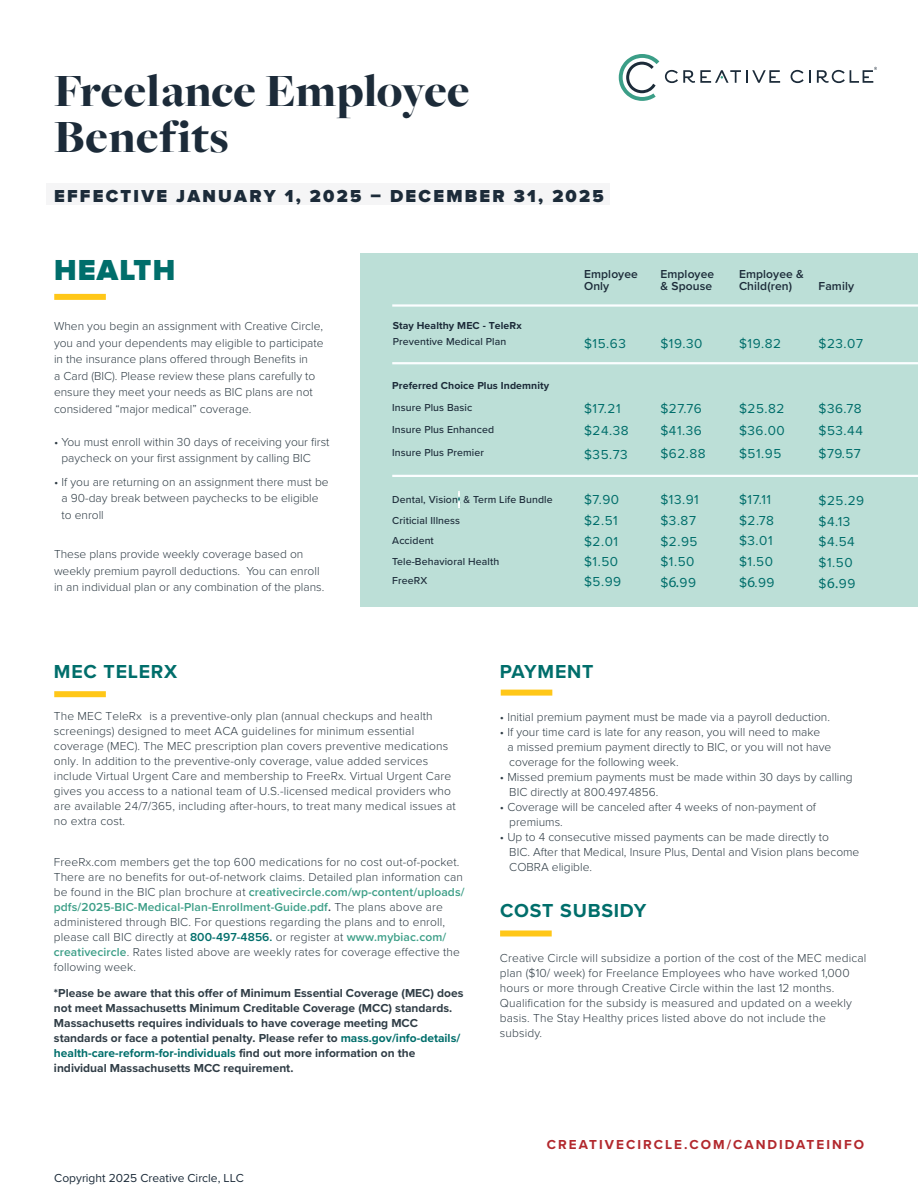
<style>
.page{position:relative;width:918px;height:1188px;background:#fff}
.page>*{position:absolute;margin:0;border:0;box-sizing:border-box;transform-origin:0 0}
.t1{font:900 48px/46.5px "Freight Big Pro";letter-spacing:.01em;color:#1c2b39}
.t2{font:900 30px "Proxima Nova";letter-spacing:.04em;color:#006e6b}
.t3{font:700 19.5px "Proxima Nova";letter-spacing:.04em;color:#006e6b}
.t4{font:900 18px "Proxima Nova";letter-spacing:.125em;color:#1c2b39}
.t5{font:13.5px/20.7px "Proxima Nova";letter-spacing:.04em;color:#006e6b}
.t6{font:700 13.5px "Proxima Nova";letter-spacing:.15em;color:#b2282d}
.t7{font:300 12px/15px "Proxima Nova";letter-spacing:.01em;color:#303d46}
.t8{font:700 12px/15px "Proxima Nova";color:#303d46}
.t9{font:600 12px/12px "Proxima Nova";letter-spacing:.01em;color:#1c2b39}
.t10{font:12px "Proxima Nova";color:#1c2b39}
.t11{font:500 10.5px/20.4px "Proxima Nova";letter-spacing:.01em;color:#1c2b39}
.t12{font:700 10.5px "Proxima Nova";letter-spacing:.01em;color:#1c2b39}
.s1{font-family:"Myriad Pro";font-size:15px}
.s2{font-weight:600;color:#3c9e87}
.s3{font-weight:600}
.s4{font-weight:600;color:#006e6b}
.s5{color:#006e6b}
</style>
<div class="page">
<div style="left:46px;top:184px;width:564px;height:21px;background:#f5f5f6"></div>
<div style="left:360px;top:254px;width:558px;height:353px;background:#bcdfd7"></div>
<hr style="left:392px;top:304px;width:526px;height:3px;background:#fbfeff">
<hr style="left:392px;top:362px;width:526px;height:2px;background:#fbfeff">
<hr style="left:392px;top:475px;width:526px;height:2px;background:#fbfeff">
<svg style="left:619px;top:54px;width:40px;height:47px"></svg>
<svg style="left:665px;top:70px;width:115px;height:13px"></svg>
<svg style="left:791px;top:70px;width:20px;height:13px"></svg>
<svg style="left:817px;top:67px;width:60px;height:16px"></svg>
<div style="left:54px;top:294px;width:52px;height:6px;background:#ffc718"></div>
<div style="left:54px;top:691px;width:52px;height:6px;background:#ffc718"></div>
<div style="left:501px;top:690px;width:51px;height:6px;background:#ffc718"></div>
<div style="left:500px;top:930px;width:52px;height:6px;background:#ffc718"></div>
<svg style="left:458px;top:491px;width:2px;height:17px"></svg>
<h1 class="t1" style="left:54px;top:67px;width:417px">Freelance Employee<br>Benefits</h1>
<h3 class="t4" style="left:54px;top:186px;width:551px">EFFECTIVE JANUARY 1, 2025 – DECEMBER 31, 2025</h3>
<h2 class="t2" style="left:54px;top:253px;width:123px">HEALTH</h2>
<p class="t9" style="left:584px;top:267px;width:55px">Employee<br>Only</p>
<p class="t9" style="left:660px;top:267px;width:55px">Employee &amp; Spouse</p>
<p class="t9" style="left:739px;top:267px;width:66px">Employee &amp;<br>Child(ren)</p>
<p class="t9" style="left:819px;top:280px;width:37px">Family</p>
<p class="t7" style="left:54px;top:318px;width:271px;line-height:16.5px">When you begin an assignment with Creative Circle, you and your dependents may eligible to participate in the insurance plans offered through Benefits in<br>a Card (BIC). Please review these plans carefully to ensure they meet your needs as BIC plans are not considered “major medical” coverage.</p>
<p class="t7" style="left:62px;top:434px;width:270px;line-height:16.5px;text-indent:-8px">• You must enroll within 30 days of receiving your first paycheck on your first assignment by calling BIC</p>
<p class="t7" style="left:62px;top:474px;width:269px;line-height:16.5px;text-indent:-8px">• If you are returning on an assignment there must be a 90-day break between paychecks to be eligible to enroll</p>
<p class="t7" style="left:54px;top:546px;width:272px;line-height:16.5px">These plans provide weekly coverage based on weekly premium payroll deductions. You can enroll in an individual plan or any combination of the plans.</p>
<p class="t12" style="left:393px;top:318px;width:130px">Stay Healthy MEC - TeleRx</p>
<p class="t11" style="left:393px;top:332px;width:115px">Preventive Medical Plan</p>
<p class="t12" style="left:392px;top:378px;width:158px">Preferred Choice Plus Indemnity</p>
<p class="t11" style="left:392px;top:397px;width:82px">Insure Plus Basic</p>
<p class="t11" style="left:392px;top:420px;width:103px">Insure Plus Enhanced</p>
<p class="t11" style="left:392px;top:443px;width:93px">Insure Plus Premier</p>
<p class="t11" style="left:392px;top:489px;width:162px">Dental, Vision, &amp; Term Life Bundle</p>
<p class="t11" style="left:392px;top:510px;width:69px">Criticial Illness</p>
<p class="t11" style="left:392px;top:531px;width:108px">Accident<br>Tele-Behavioral Health</p>
<p class="t11" style="left:392px;top:571px;width:37px">FreeRX</p>
<p class="t5" style="left:584px;top:332px;width:43px">$15.63</p>
<p class="t5" style="left:660px;top:333px;width:44px">$19.30</p>
<p class="t5" style="left:739px;top:333px;width:44px">$19.82</p>
<p class="t5" style="left:819px;top:333px;width:46px">$23.07</p>
<p class="t5" style="left:584px;top:397px;width:38px">$17.21</p>
<p class="t5" style="left:660px;top:397px;width:43px">$27.76</p>
<p class="t5" style="left:739px;top:397px;width:47px">$25.82</p>
<p class="t5" style="left:819px;top:397px;width:45px">$36.78</p>
<p class="t5" style="left:584px;top:419px;width:46px">$24.38</p>
<p class="t5" style="left:660px;top:419px;width:43px">$41.36</p>
<p class="t5" style="left:739px;top:419px;width:47px">$36.00</p>
<p class="t5" style="left:819px;top:419px;width:46px">$53.44</p>
<p class="t5" style="left:584px;top:443px;width:45px">$35.73</p>
<p class="t5" style="left:660px;top:443px;width:47px">$62.88</p>
<p class="t5" style="left:739px;top:443px;width:44px">$51.95</p>
<p class="t5" style="left:819px;top:443px;width:44px">$79.57</p>
<p class="t5" style="left:584px;top:489px;width:37px">$7.90</p>
<p class="t5" style="left:660px;top:489px;width:40px">$13.91</p>
<p class="t5" style="left:739px;top:489px;width:34px">$17.11</p>
<p class="t5" style="left:819px;top:489px;width:47px">$25.29</p>
<p class="t5" style="left:584px;top:510px;width:39px">$2.51 $2.01 $1.50 $5.99</p>
<p class="t5" style="left:660px;top:510px;width:39px">$3.87 $2.95 $1.50 $<span class="s1">6.</span>99</p>
<p class="t5" style="left:739px;top:510px;width:37px">$2.78 $3.01 $1.50 $<span class="s1">6</span>.99</p>
<p class="t5" style="left:819px;top:510px;width:38px">$4.13 $4.54 $1.50 $<span class="s1">6.</span>99</p>
<h3 class="t3" style="left:54px;top:657px;width:125px">MEC TELERX</h3>
<p class="t7" style="left:54px;top:708px;width:403px">The MEC TeleRx is a preventive-only plan (annual checkups and health screenings) designed to meet ACA guidelines for minimum essential coverage (MEC). The MEC prescription plan covers preventive medications only. In addition to the preventive-only coverage, value added services include Virtual Urgent Care and membership to FreeRx. Virtual Urgent Care gives you access to a national team of U.S.-licensed medical providers who are available 24/7/365, including after-hours, to treat many medical issues at no extra cost.</p>
<p class="t7" style="left:54px;top:855px;width:412px">FreeRx.com members get the top 600 medications for no cost out-of-pocket.<br>There are no benefits for out-of-network claims. Detailed plan information can be found in the BIC plan brochure at <span class="s2">creativecircle.com/wp-content/uploads/ pdfs/2025-BIC-Medical-Plan-Enrollment-Guide.pdf</span><span class="s3">.</span> The plans above are administered through BIC. For questions regarding the plans and to enroll, please call BIC directly at <span class="s4">800-497-4856.</span> or register at <span class="s2">www.mybiac.com/ creativecircle</span>. Rates listed above are weekly rates for coverage effective the following week.</p>
<p class="t8" style="left:54px;top:985px;width:411px">*Please be aware that this offer of Minimum Essential Coverage (MEC) does not meet Massachusetts Minimum Creditable Coverage (MCC) standards.<br>Massachusetts requires individuals to have coverage meeting MCC standards or face a potential penalty. Please refer to <span class="s5">mass.gov/info-details/ health-care-reform-for-individuals</span> find out more information on the individual Massachusetts MCC requirement.</p>
<p class="t10" style="left:54px;top:1169px;width:191px">Copyright 2025 Creative Circle, LLC</p>
<h3 class="t3" style="left:500px;top:657px;width:95px">PAYMENT</h3>
<p class="t7" style="left:500px;top:710px;width:332px">• Initial premium payment must be made via a payroll deduction.</p>
<p class="t7" style="left:507px;top:725px;width:325px;text-indent:-8px">• If your time card is late for any reason, you will need to make<br>a missed premium payment directly to BIC, or you will not have coverage for the following week.</p>
<p class="t7" style="left:509px;top:770px;width:345px;text-indent:-9px">• Missed premium payments must be made within 30 days by calling<br>BIC directly at 800.497.4856.</p>
<p class="t7" style="left:509px;top:800px;width:308px;text-indent:-9px">• Coverage will be canceled after 4 weeks of non-payment of premiums.</p>
<p class="t7" style="left:509px;top:830px;width:352px;text-indent:-9px">• Up to 4 consecutive missed payments can be made directly to<br>BIC. After that Medical, Insure Plus, Dental and Vision plans become<br>COBRA eligible.</p>
<h3 class="t3" style="left:500px;top:896px;width:148px">COST SUBSIDY</h3>
<p class="t7" style="left:500px;top:950px;width:368px">Creative Circle will subsidize a portion of the cost of the MEC medical plan ($10/ week) for Freelance Employees who have worked 1,000 hours or more through Creative Circle within the last 12 months.<br>Qualification for the subsidy is measured and updated on a weekly basis. The Stay Healthy prices listed above do not include the subsidy.</p>
<p class="t6" style="left:547px;top:1135px;width:319px">CREATIVECIRCLE.COM/CANDIDATEINFO</p>
</div>
